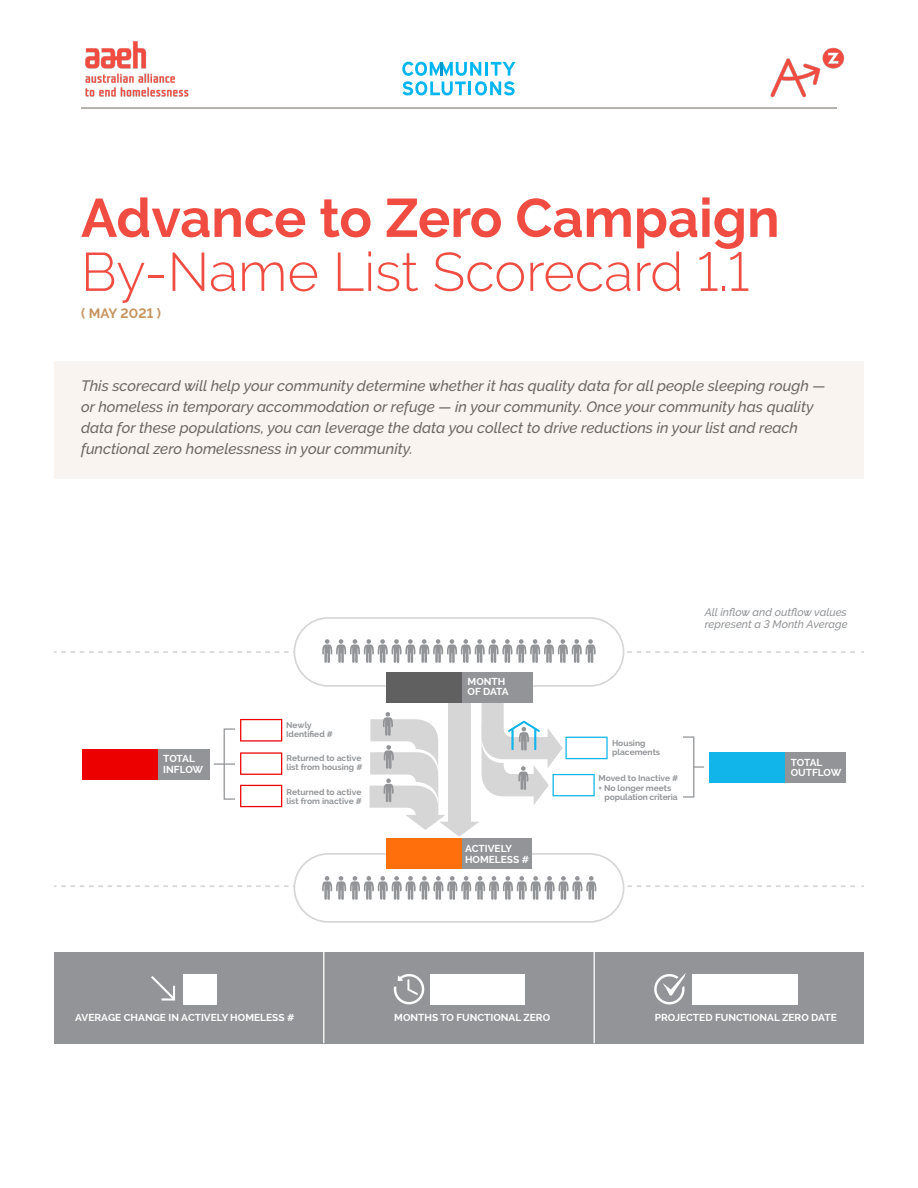
<style>
.page{position:relative;width:918px;height:1188px;background:#fff}
.page>*{position:absolute;margin:0;border:0;box-sizing:border-box;transform-origin:0 0}
.t1{font:300 54px "Raleway";color:#f04c41}
.t2{font:700 54px "Raleway";color:#f04c41}
.t3{font:italic 500 15px/21px "Raleway";color:#6d6863}
.t4{font:700 13.5px "Raleway";letter-spacing:.01em;color:#c59460}
.t5{font:italic 500 10.95px/12.6px "Raleway";color:#929497}
.t6{font:700 10.2px/10.2px "Raleway";color:#fff}
.t7{font:700 10.2px/10.9px "Raleway";letter-spacing:-.025em;color:#fff}
.t8{font:700 8.4px/9.3px "Raleway";color:#929497}
</style>
<div class="page">
<img style="left:85px;top:41px;width:104px;height:56px">
<svg style="left:402px;top:62px;width:114px;height:33px"></svg>
<img style="left:770px;top:47px;width:75px;height:51px">
<hr style="left:81px;top:108px;width:756px;height:1px;background:#6d6863">
<div style="left:54px;top:361px;width:810px;height:117px;background:#f9f4ef"></div>
<div style="left:294px;top:617px;width:330px;height:70px;border:2px solid #d6d6d6;border-radius:34px"></div>
<div style="left:294px;top:853px;width:330px;height:70px;border:2px solid #d6d6d6;border-radius:34px"></div>
<div style="left:54px;top:952px;width:810px;height:91px;background:#929497"></div>
<div style="left:431px;top:839px;width:101px;height:30px;background:#929497"></div>
<div style="left:395px;top:672px;width:137px;height:30px;background:#929497"></div>
<div style="left:744px;top:752px;width:102px;height:30px;background:#929497"></div>
<div style="left:120px;top:749px;width:90px;height:30px;background:#929497"></div>
<div style="left:431px;top:974px;width:94px;height:30px;background:#fff"></div>
<div style="left:692px;top:974px;width:106px;height:30px;background:#fff"></div>
<div style="left:183px;top:974px;width:34px;height:30px;background:#fff"></div>
<svg style="left:54px;top:639px;width:810px;height:24px"></svg>
<svg style="left:54px;top:876px;width:810px;height:24px"></svg>
<svg style="left:151px;top:976px;width:24px;height:25px"></svg>
<svg style="left:393px;top:974px;width:32px;height:31px"></svg>
<svg style="left:654px;top:973px;width:32px;height:32px"></svg>
<hr style="left:323px;top:952px;width:1px;height:91px;background:#fff">
<hr style="left:594px;top:952px;width:1px;height:91px;background:#fff">
<div style="left:682px;top:736px;width:12px;height:62px;border:1px solid #929497"></div>
<svg style="left:694px;top:766px;width:10px;height:2px"></svg>
<div style="left:386px;top:839px;width:76px;height:30px;background:#ff6f0c"></div>
<div style="left:386px;top:672px;width:76px;height:30px;background:#606060"></div>
<div style="left:709px;top:752px;width:76px;height:30px;background:#12b5ea"></div>
<div style="left:82px;top:749px;width:76px;height:30px;background:#ed0000"></div>
<svg style="left:240px;top:752px;width:42px;height:23px"></svg>
<svg style="left:240px;top:719px;width:42px;height:23px"></svg>
<svg style="left:240px;top:785px;width:42px;height:22px"></svg>
<div style="left:224px;top:728px;width:12px;height:72px;border:1px solid #929497"></div>
<hr style="left:214px;top:763px;width:21px;height:2px;background:#929497">
<svg style="left:365px;top:686px;width:243px;height:151px"></svg>
<h1 class="t2" style="left:81px;top:187px;width:700px">Advance to Zero Campaign</h1>
<h1 class="t1" style="left:81px;top:240px;width:670px">By-Name List Scorecard 1.1</h1>
<p class="t4" style="left:81px;top:305px;width:82px">( MAY 2021 )</p>
<p class="t3" style="left:81px;top:376px;width:746px">This scorecard will help your community determine whether it has quality data for all people sleeping rough — or homeless in temporary accommodation or refuge — in your community. Once your community has quality data for these populations, you can leverage the data you collect to drive reductions in your list and reach functional zero homelessness in your community.</p>
<p class="t7" style="left:163px;top:753px;width:41px">TOTAL<br>INFLOW</p>
<p class="t8" style="left:286px;top:720px;width:48px">Newly<br>Identified #</p>
<p class="t8" style="left:286px;top:754px;width:78px">Returned to active list from housing #</p>
<p class="t8" style="left:286px;top:787px;width:77px">Returned to active list from inactive #</p>
<p class="t6" style="left:468px;top:676px;width:43px">MONTH<br>OF DATA</p>
<p class="t6" style="left:465px;top:843px;width:66px;line-height:10.9px">ACTIVELY<br>HOMELESS #</p>
<p class="t5" style="left:705px;top:605px;width:144px">All inflow and outflow values represent a 3 Month Average</p>
<p class="t8" style="left:612px;top:738px;width:50px">Housing placements</p>
<p class="t8" style="left:598px;top:774px;width:81px">Moved to Inactive #</p>
<p class="t8" style="left:598px;top:783px;width:74px">+ No longer meets</p>
<p class="t8" style="left:604px;top:792px;width:75px">population criteria</p>
<p class="t6" style="left:791px;top:757px;width:52px">TOTAL<br>OUTFLOW</p>
<p class="t6" style="left:75px;top:1012px;width:221px">AVERAGE CHANGE IN ACTIVELY HOMELESS #</p>
<p class="t6" style="left:394px;top:1012px;width:157px">MONTHS TO FUNCTIONAL ZERO</p>
<p class="t6" style="left:655px;top:1012px;width:183px">PROJECTED FUNCTIONAL ZERO DATE</p>
</div>
